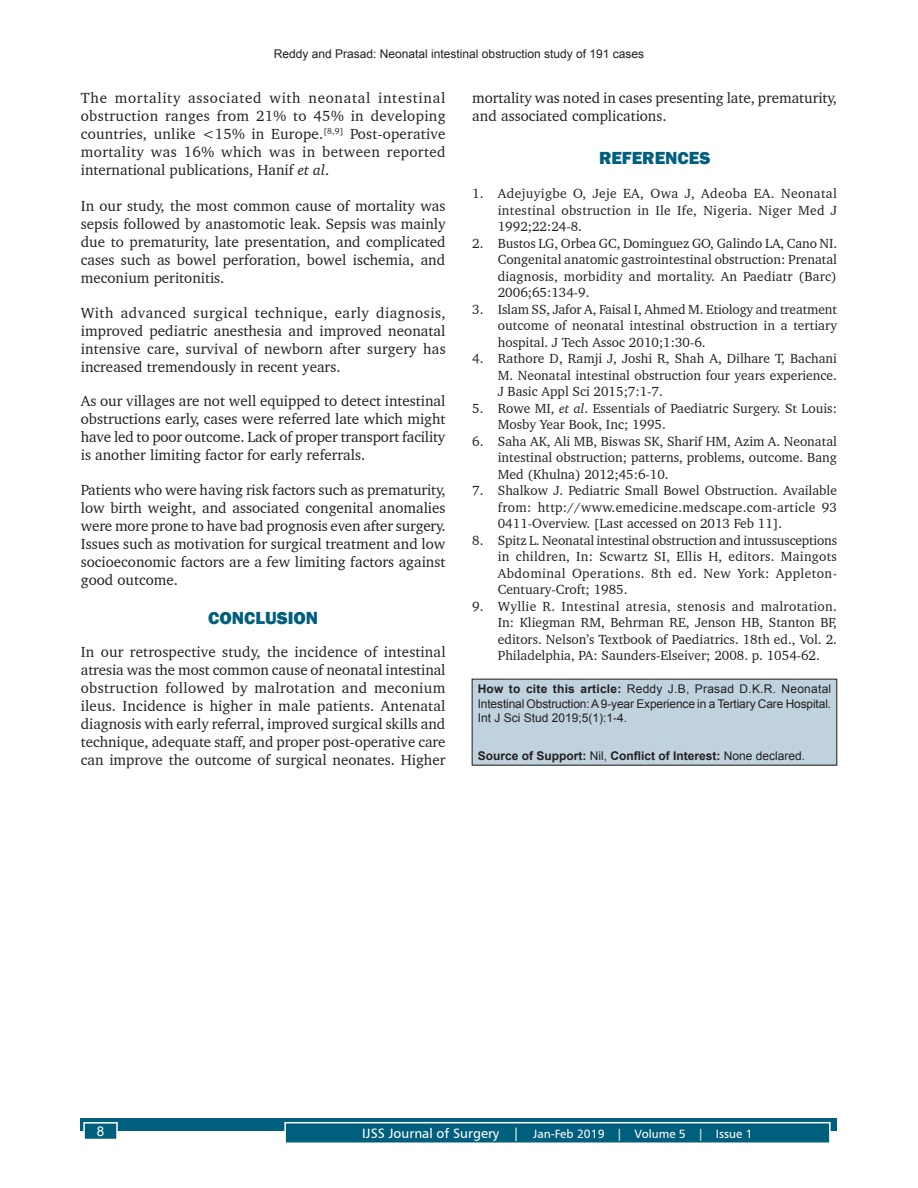
<style>
.page{position:relative;width:918px;height:1188px;background:#fff}
.page>*{position:absolute;margin:0;border:0;box-sizing:border-box;transform-origin:0 0}
.t1{font:800 18px "Franklin Gothic";color:#005f7d}
.TX{font:15px/18px "Charter BT";color:#231f20;text-align:justify}
.REF{font:13.5px/16.5px "Charter BT";color:#231f20;text-align:justify}
.t2{font:13.5px "Arial";color:#fff}
.SRC{font:12px/14.4px "Arial";color:#231f20;text-align:justify}
.SRC-2{font:700 12px "Arial";color:#231f20}
.t3{font:12px "Humanist 777 BT Roman B";color:#fff}
.s1{font-style:italic}
.s2{font-weight:700}
.s3{font-weight:400}
.s4{font-size:13.5px}
</style>
<div class="page">
<div style="left:81px;top:1119px;width:756px;height:12px;background:#005f7d"></div>
<div style="left:285px;top:1123px;width:545px;height:20px;background:#005f7d"></div>
<div style="left:284px;top:1122px;width:547px;height:22px;border:2px solid #fff"></div>
<div style="left:84px;top:1123px;width:33px;height:16px;background:#005f7d"></div>
<div style="left:83px;top:1122px;width:35px;height:18px;border:2px solid #fff"></div>
<div style="left:472px;top:679px;width:365px;height:86px;background:#bfd2de"></div>
<p class="SRC" style="left:274px;top:47px;width:372px">Reddy and Prasad: Neonatal intestinal obstruction study of 191 cases</p>
<p class="TX" style="left:81px;top:89px;width:366px">The mortality associated with neonatal intestinal obstruction ranges from 21% to 45% in developing countries, unlike &lt;15% in Europe.<sup>[8,9]</sup> Post-operative mortality was 16% which was in between reported international publications, Hanif <span class="s1">et al</span>.</p>
<p class="TX" style="left:81px;top:197px;width:366px">In our study, the most common cause of mortality was sepsis followed by anastomotic leak. Sepsis was mainly due to prematurity, late presentation, and complicated cases such as bowel perforation, bowel ischemia, and meconium peritonitis.</p>
<p class="TX" style="left:81px;top:303px;width:366px">With advanced surgical technique, early diagnosis, improved pediatric anesthesia and improved neonatal intensive care, survival of newborn after surgery has increased tremendously in recent years.</p>
<p class="TX" style="left:81px;top:392px;width:366px">As our villages are not well equipped to detect intestinal obstructions early, cases were referred late which might have led to poor outcome. Lack of proper transport facility is another limiting factor for early referrals.</p>
<p class="TX" style="left:81px;top:480px;width:366px">Patients who were having risk factors such as prematurity, low birth weight, and associated congenital anomalies were more prone to have bad prognosis even after surgery.<br>Issues such as motivation for surgical treatment and low socioeconomic factors are a few limiting factors against good outcome.</p>
<h1 class="t1" style="left:208px;top:607px;width:112px">CONCLUSION</h1>
<p class="TX" style="left:81px;top:643px;width:366px">In our retrospective study, the incidence of intestinal atresia was the most common cause of neonatal intestinal obstruction followed by malrotation and meconium ileus. Incidence is higher in male patients. Antenatal diagnosis with early referral, improved surgical skills and technique, adequate staff, and proper post-operative care can improve the outcome of surgical neonates. Higher</p>
<p class="TX" style="left:472px;top:89px;width:366px">mortality was noted in cases presenting late, prematurity, and associated complications.</p>
<h1 class="t1" style="left:599px;top:146px;width:113px">REFERENCES</h1>
<p class="REF" style="left:498px;top:185px;width:341px;text-indent:-26px">1. Adejuyigbe O, Jeje EA, Owa J, Adeoba EA. Neonatal intestinal obstruction in Ile Ife, Nigeria. Niger Med J 1992;22:24-8.</p>
<p class="REF" style="left:498px;top:235px;width:341px;text-indent:-26px">2. Bustos LG, Orbea GC, Dominguez GO, Galindo LA, Cano NI.<br>Congenital anatomic gastrointestinal obstruction: Prenatal diagnosis, morbidity and mortality. An Paediatr (Barc)<br>2006;65:134-9.</p>
<p class="REF" style="left:498px;top:301px;width:341px;text-indent:-26px">3. Islam SS, Jafor A, Faisal I, Ahmed M. Etiology and treatment outcome of neonatal intestinal obstruction in a tertiary hospital. J Tech Assoc 2010;1:30-6.</p>
<p class="REF" style="left:498px;top:350px;width:341px;text-indent:-26px">4. Rathore D, Ramji J, Joshi R, Shah A, Dilhare T, Bachani M. Neonatal intestinal obstruction four years experience.<br>J Basic Appl Sci 2015;7:1-7.</p>
<p class="REF" style="left:498px;top:400px;width:341px;text-indent:-26px">5. Rowe MI, <span class="s1">et al</span>. Essentials of Paediatric Surgery. St Louis:<br>Mosby Year Book, Inc; 1995.</p>
<p class="REF" style="left:498px;top:433px;width:341px;text-indent:-26px">6. Saha AK, Ali MB, Biswas SK, Sharif HM, Azim A. Neonatal intestinal obstruction; patterns, problems, outcome. Bang Med (Khulna) 2012;45:6-10.</p>
<p class="REF" style="left:498px;top:482px;width:341px;text-indent:-26px">7. Shalkow J. Pediatric Small Bowel Obstruction. Available from: http://www.emedicine.medscape.com-article 93<br>0411-Overview. [Last accessed on 2013 Feb 11].</p>
<p class="REF" style="left:498px;top:532px;width:341px;text-indent:-26px">8. Spitz L. Neonatal intestinal obstruction and intussusceptions in children, In: Scwartz SI, Ellis H, editors. Maingots Abdominal Operations. 8th ed. New York: Appleton-Centuary-Croft; 1985.</p>
<p class="REF" style="left:498px;top:598px;width:341px;text-indent:-26px">9. Wyllie R. Intestinal atresia, stenosis and malrotation.<br>In: Kliegman RM, Behrman RE, Jenson HB, Stanton BF, editors. Nelson’s Textbook of Paediatrics. 18th ed., Vol. 2.<br>Philadelphia, PA: Saunders-Elseiver; 2008. p. 1054-62.</p>
<p class="SRC" style="left:478px;top:682px;width:355px"><span class="s2">How to cite this article:</span> Reddy J.B, Prasad D.K.R. Neonatal Intestinal Obstruction: A 9-year Experience in a Tertiary Care Hospital.<br>Int J Sci Stud 2019;5(1):1-4.</p>
<p class="SRC-2" style="left:478px;top:747px;width:329px">Source of Support: <span class="s3">Nil,</span> Conflict of Interest: <span class="s3">None declared.</span></p>
<p class="t2" style="left:97px;top:1122px;width:9px">8</p>
<p class="t3" style="left:362px;top:1126px;width:392px"><span class="s4">IJSS Journal of Surgery |</span> Jan-Feb 2019 | Volume 5 | Issue 1</p>
</div>
